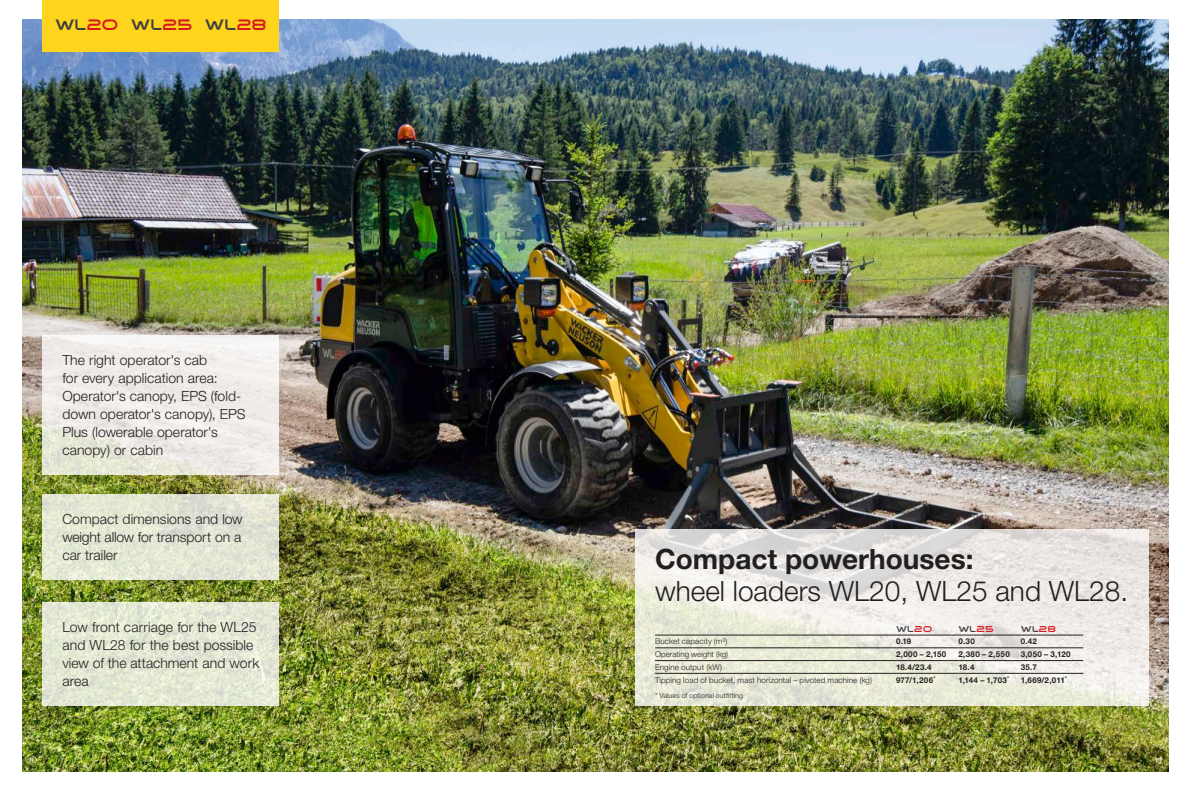
<style>
.page{position:relative;width:1191px;height:791px;background:#fff}
.page>*{position:absolute;margin:0;border:0;box-sizing:border-box;transform-origin:0 0}
.t1{font:300 28px "Helvetica Neue LTW1 G";color:#231f20}
.t2{font:700 28px "Helvetica Neue LTW1 G";color:#231f20}
.t3{font:16px "Wacker Neuson";letter-spacing:-.005em;color:#3e3e3f}
.t4{font:300 14px/18px "Helvetica Neue LTW1 G";color:#231f20}
.t5{font:9px "Wacker Neuson";letter-spacing:.015em;color:#3e3e3f}
.t6{font:300 8px "Helvetica Neue LTW1 G";letter-spacing:.015em;color:#231f20}
.t7{font:700 8px "Helvetica Neue LTW1 G";letter-spacing:.04em;color:#231f20}
.t8{font:300 8px "Helvetica Neue LTW1 G";color:#fff}
.t9{font:300 7px "Helvetica Neue LTW1 G";letter-spacing:.02em;color:#231f20}
.s1{color:#d7171f}
</style>
<div class="page">
<img style="left:23px;top:20px;width:1145px;height:751px">
<div style="left:43px;top:0;width:236px;height:51px;background:#fed41d"></div>
<svg style="left:635px;top:529px;width:513px;height:177px;background:#e8e7df"></svg>
<svg style="left:43px;top:494px;width:236px;height:86px;background:#e2e5d4"></svg>
<svg style="left:43px;top:602px;width:236px;height:104px;background:#e3e8d4"></svg>
<svg style="left:43px;top:335px;width:236px;height:139px;fill:#f0ece9"></svg>
<hr style="left:655px;top:635px;width:241px;height:1px;background:#231f20">
<hr style="left:896px;top:635px;width:62px;height:1px;background:#231f20">
<hr style="left:958px;top:635px;width:62px;height:1px;background:#231f20">
<hr style="left:1020px;top:635px;width:63px;height:1px;background:#231f20">
<hr style="left:655px;top:647px;width:241px;height:1px;background:#231f20">
<hr style="left:896px;top:647px;width:62px;height:1px;background:#231f20">
<hr style="left:958px;top:647px;width:62px;height:1px;background:#231f20">
<hr style="left:1020px;top:647px;width:63px;height:1px;background:#231f20">
<hr style="left:655px;top:660px;width:241px;height:1px;background:#231f20">
<hr style="left:896px;top:660px;width:62px;height:1px;background:#231f20">
<hr style="left:958px;top:660px;width:62px;height:1px;background:#231f20">
<hr style="left:1020px;top:660px;width:63px;height:1px;background:#231f20">
<hr style="left:655px;top:673px;width:241px;height:1px;background:#231f20">
<hr style="left:896px;top:673px;width:62px;height:1px;background:#231f20">
<hr style="left:958px;top:673px;width:62px;height:1px;background:#231f20">
<hr style="left:1020px;top:673px;width:63px;height:1px;background:#231f20">
<p class="t3" style="left:55px;top:18px;width:213px">WL<span class="s1">20</span> WL<span class="s1">25</span> WL<span class="s1">28</span></p>
<p class="t4" style="left:62px;top:351px;width:185px">The right operator's cab<br>for every application area:<br>Operator's canopy, EPS (fold&shy;down operator's canopy), EPS<br>Plus (lowerable operator's canopy) or cabin</p>
<p class="t4" style="left:62px;top:510px;width:182px;text-align:justify">Compact dimensions and low weight allow for transport on a car trailer</p>
<p class="t4" style="left:62px;top:618px;width:198px">Low front carriage for the WL25 and WL28 for the best possible view of the attachment and work area</p>
<h1 class="t2" style="left:655px;top:542px;width:320px">Compact powerhouses:</h1>
<h1 class="t1" style="left:655px;top:574px;width:475px">wheel loaders WL20, WL25 and WL28.</h1>
<p class="t5" style="left:896px;top:624px;width:38px">WL<span class="s1">20</span></p>
<p class="t5" style="left:958px;top:624px;width:37px">WL<span class="s1">25</span></p>
<p class="t5" style="left:1020px;top:624px;width:37px">WL<span class="s1">28</span></p>
<p class="t6" style="left:655px;top:636px;width:74px">Bucket capacity (m<sup>3</sup>)</p>
<p class="t7" style="left:896px;top:636px;width:17px">0.19</p>
<p class="t7" style="left:958px;top:636px;width:18px">0.30</p>
<p class="t7" style="left:1020px;top:636px;width:18px">0.42</p>
<p class="t6" style="left:655px;top:649px;width:75px">Operating weight (kg)</p>
<p class="t7" style="left:896px;top:649px;width:52px">2,000 – 2,150</p>
<p class="t7" style="left:958px;top:649px;width:53px">2,380 – 2,550</p>
<p class="t7" style="left:1020px;top:649px;width:51px">3,050 – 3,120</p>
<p class="t6" style="left:655px;top:662px;width:69px">Engine output (kW)</p>
<p class="t7" style="left:896px;top:662px;width:37px">18.4/23.4</p>
<p class="t7" style="left:958px;top:662px;width:17px">18.4</p>
<p class="t7" style="left:1020px;top:662px;width:18px">35.7</p>
<p class="t6" style="left:655px;top:675px;width:218px">Tipping load of bucket, mast horizontal – pivoted machine (kg)</p>
<p class="t7" style="left:896px;top:675px;width:41px">977/1,206<sup>*</sup></p>
<p class="t7" style="left:958px;top:675px;width:52px">1,144 – 1,703<sup>*</sup></p>
<p class="t7" style="left:1020px;top:675px;width:47px">1,669/2,011<sup>*</sup></p>
<p class="t9" style="left:655px;top:691px;width:90px">* Values of optional outfitting</p>
<p class="t8" style="left:28px;top:755px;width:10px">10</p>
<p class="t8" style="left:1154px;top:755px;width:10px">11</p>
</div>
